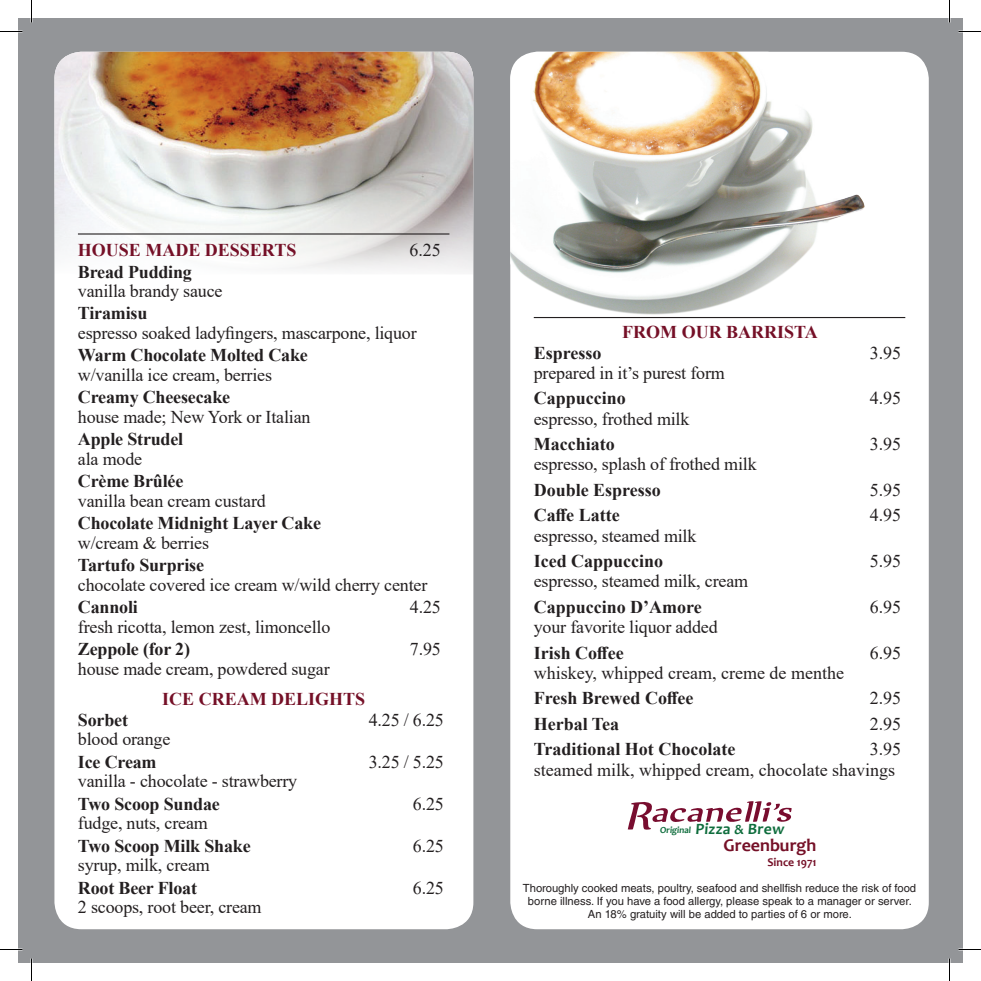
<style>
.page{position:relative;width:981px;height:981px;background:#fff}
.page>*{position:absolute;margin:0;border:0;box-sizing:border-box;transform-origin:0 0}
.t1{font:18px/20.2px "Times New Roman";letter-spacing:-.01em;color:#231f20}
.t2{font:700 18px "Times New Roman";letter-spacing:-.01em;color:#231f20}
.t3{font:700 18px "Times New Roman";color:#751027}
.t4{font:700 18px "Candara";color:#751027}
.t5{font:700 15.9px "Candara";color:#0f6d3d}
.t6{font:700 11.85px "Candara";color:#751027}
.t7{font:11.25px/12.8px "Helvetica LT Std";color:#231f20;text-align:center}
.s1{font-size:9.3px}
.s2{font-size:14.1px}
</style>
<div class="page">
<div style="left:18px;top:18px;width:945px;height:945px;background:#939598"></div>
<div style="left:54px;top:52px;width:419px;height:877px;background:#fff;border-radius:27px"></div>
<img style="left:54px;top:52px;width:419px;height:222px">
<hr style="left:78px;top:233px;width:371px;height:2px;background:#231f20">
<div style="left:510px;top:52px;width:419px;height:877px;background:#fff;border-radius:27px"></div>
<svg style="left:628px;top:801px;width:164px;height:29px"></svg>
<img style="left:510px;top:52px;width:361px;height:272px">
<hr style="left:534px;top:317px;width:371px;height:1px;background:#231f20">
<svg style="left:0;top:31px;width:22px;height:1px"></svg>
<svg style="left:958px;top:31px;width:23px;height:1px"></svg>
<svg style="left:0;top:949px;width:22px;height:1px"></svg>
<svg style="left:958px;top:949px;width:23px;height:1px"></svg>
<svg style="left:31px;top:0;width:1px;height:22px"></svg>
<svg style="left:31px;top:958px;width:1px;height:23px"></svg>
<svg style="left:949px;top:0;width:1px;height:22px"></svg>
<svg style="left:949px;top:958px;width:1px;height:23px"></svg>
<p class="t3" style="left:78px;top:237px;width:220px">HOUSE MADE DESSERTS</p>
<p class="t1" style="left:409px;top:240px;width:33px">6.25</p>
<p class="t2" style="left:78px;top:258px;width:116px">Bread Pudding</p>
<p class="t1" style="left:78px;top:280px;width:146px">vanilla brandy sauce</p>
<p class="t2" style="left:78px;top:300px;width:71px">Tiramisu</p>
<p class="t1" style="left:78px;top:322px;width:340px">espresso soaked ladyfingers, mascarpone, liquor</p>
<p class="t2" style="left:78px;top:342px;width:231px">Warm Chocolate Molted Cake</p>
<p class="t1" style="left:78px;top:364px;width:196px">w/vanilla ice cream, berries</p>
<p class="t2" style="left:78px;top:384px;width:154px">Creamy Cheesecake</p>
<p class="t1" style="left:78px;top:406px;width:234px">house made; New York or Italian</p>
<p class="t2" style="left:78px;top:426px;width:107px">Apple Strudel</p>
<p class="t1" style="left:78px;top:448px;width:66px">ala mode</p>
<p class="t2" style="left:78px;top:468px;width:107px">Crème Brûlée</p>
<p class="t1" style="left:78px;top:490px;width:189px">vanilla bean cream custard</p>
<p class="t2" style="left:78px;top:510px;width:245px">Chocolate Midnight Layer Cake</p>
<p class="t1" style="left:78px;top:532px;width:133px">w/cream &amp; berries</p>
<p class="t2" style="left:78px;top:552px;width:128px">Tartufo Surprise</p>
<p class="t1" style="left:78px;top:574px;width:351px">chocolate covered ice cream w/wild cherry center</p>
<p class="t2" style="left:78px;top:594px;width:61px">Cannoli</p>
<p class="t1" style="left:410px;top:597px;width:32px">4.25</p>
<p class="t1" style="left:78px;top:616px;width:254px">fresh ricotta, lemon zest, limoncello</p>
<p class="t2" style="left:78px;top:636px;width:114px">Zeppole (for 2)</p>
<p class="t1" style="left:410px;top:639px;width:32px">7.95</p>
<p class="t1" style="left:78px;top:658px;width:253px">house made cream, powdered sugar</p>
<p class="t3" style="left:162px;top:686px;width:205px">ICE CREAM DELIGHTS</p>
<p class="t2" style="left:78px;top:707px;width:52px">Sorbet</p>
<p class="t1" style="left:369px;top:709px;width:77px">4.25 / 6.25</p>
<p class="t1" style="left:78px;top:729px;width:94px">blood orange</p>
<p class="t2" style="left:78px;top:749px;width:80px">Ice Cream</p>
<p class="t1" style="left:369px;top:751px;width:77px">3.25 / 5.25</p>
<p class="t1" style="left:78px;top:771px;width:221px">vanilla - chocolate - strawberry</p>
<p class="t2" style="left:78px;top:791px;width:143px">Two Scoop Sundae</p>
<p class="t1" style="left:413px;top:793px;width:32px">6.25</p>
<p class="t1" style="left:78px;top:813px;width:131px">fudge, nuts, cream</p>
<p class="t2" style="left:78px;top:833px;width:174px">Two Scoop Milk Shake</p>
<p class="t1" style="left:413px;top:835px;width:32px">6.25</p>
<p class="t1" style="left:78px;top:855px;width:133px">syrup, milk, cream</p>
<p class="t2" style="left:78px;top:875px;width:121px">Root Beer Float</p>
<p class="t1" style="left:413px;top:877px;width:32px">6.25</p>
<p class="t1" style="left:78px;top:897px;width:185px">2 scoops, root beer, cream</p>
<p class="t3" style="left:622px;top:319px;width:197px">FROM OUR BARRISTA</p>
<p class="t2" style="left:534px;top:340px;width:69px">Espresso</p>
<p class="t1" style="left:870px;top:342px;width:33px">3.95</p>
<p class="t1" style="left:534px;top:362px;width:193px">prepared in it’s purest form</p>
<p class="t2" style="left:534px;top:385px;width:94px">Cappuccino</p>
<p class="t1" style="left:870px;top:388px;width:33px">4.95</p>
<p class="t1" style="left:534px;top:408px;width:157px">espresso, frothed milk</p>
<p class="t2" style="left:534px;top:431px;width:82px">Macchiato</p>
<p class="t1" style="left:870px;top:433px;width:33px">3.95</p>
<p class="t1" style="left:534px;top:454px;width:224px">espresso, splash of frothed milk</p>
<p class="t2" style="left:534px;top:477px;width:129px">Double Espresso</p>
<p class="t1" style="left:870px;top:479px;width:33px">5.95</p>
<p class="t2" style="left:534px;top:502px;width:88px">Caffe Latte</p>
<p class="t1" style="left:870px;top:505px;width:33px">4.95</p>
<p class="t1" style="left:534px;top:525px;width:164px">espresso, steamed milk</p>
<p class="t2" style="left:534px;top:548px;width:131px">Iced Cappuccino</p>
<p class="t1" style="left:870px;top:550px;width:33px">5.95</p>
<p class="t1" style="left:534px;top:571px;width:216px">espresso, steamed milk, cream</p>
<p class="t2" style="left:534px;top:594px;width:170px">Cappuccino D’Amore</p>
<p class="t1" style="left:870px;top:596px;width:33px">6.95</p>
<p class="t1" style="left:534px;top:616px;width:185px">your favorite liquor added</p>
<p class="t2" style="left:534px;top:640px;width:92px">Irish Coffee</p>
<p class="t1" style="left:870px;top:642px;width:33px">6.95</p>
<p class="t1" style="left:534px;top:662px;width:312px">whiskey, whipped cream, creme de menthe</p>
<p class="t2" style="left:534px;top:685px;width:161px">Fresh Brewed Coffee</p>
<p class="t1" style="left:870px;top:688px;width:33px">2.95</p>
<p class="t2" style="left:534px;top:711px;width:87px">Herbal Tea</p>
<p class="t1" style="left:870px;top:713px;width:33px">2.95</p>
<p class="t2" style="left:534px;top:736px;width:203px">Traditional Hot Chocolate</p>
<p class="t1" style="left:534px;top:739px;width:369px;text-indent:336px">3.95 steamed milk, whipped cream, chocolate shavings</p>
<p class="t5" style="left:660px;top:819px;width:128px"><span class="s1">Original</span> Pizza <span class="s2">&amp;</span> Brew</p>
<p class="t6" style="left:767px;top:855px;width:50px">Since 1971</p>
<p class="t4" style="left:724px;top:834px;width:94px">Greenburgh</p>
<p class="t7" style="left:523px;top:882px;width:395px">Thoroughly cooked meats, poultry, seafood and shellfish reduce the risk of food borne illness. If you have a food allergy, please speak to a manager or server.<br>An 18% gratuity will be added to parties of 6 or more.</p>
</div>
